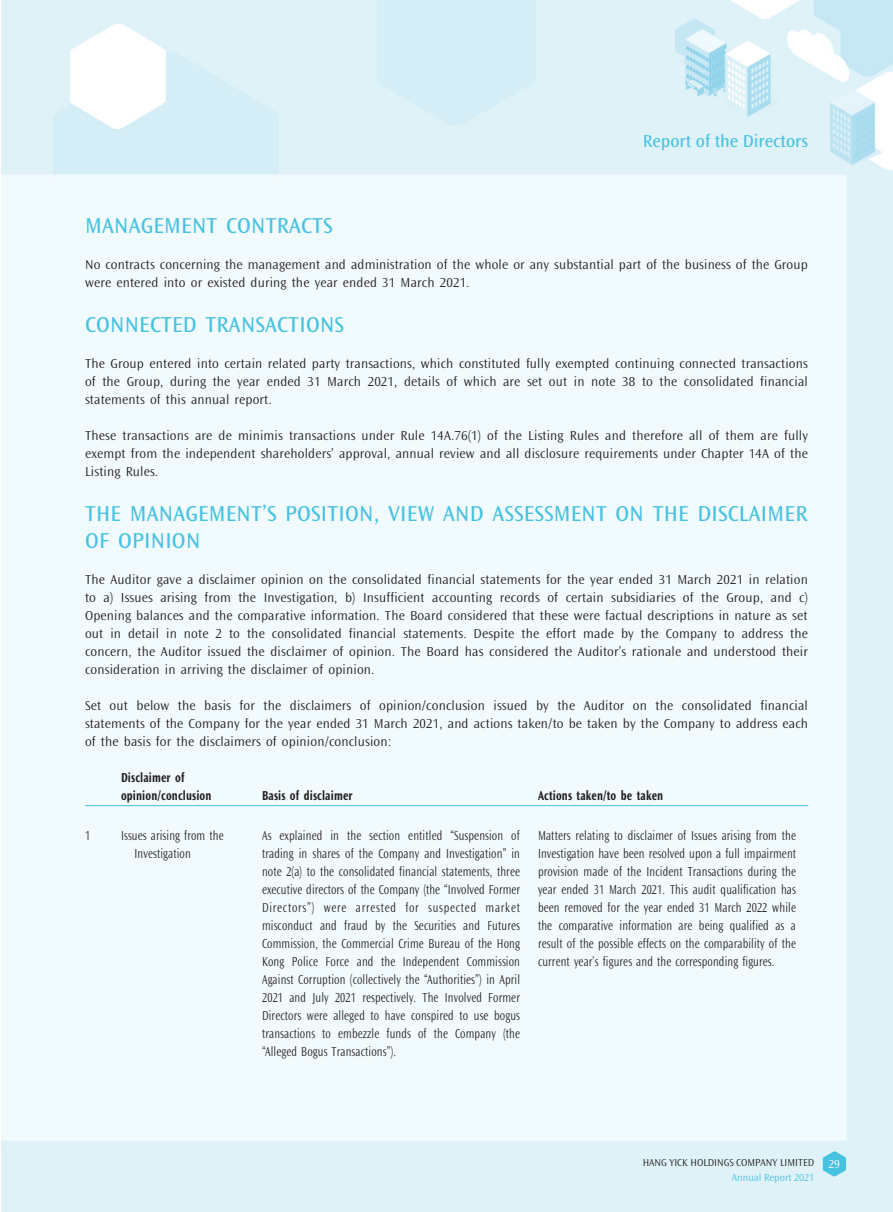
<style>
.page{position:relative;width:893px;height:1212px;background:#fff}
.page>*{position:absolute;margin:0;border:0;box-sizing:border-box;transform-origin:0 0}
._03_H1{font:22.5px/27px "Ocean Sans Std";letter-spacing:.01em;color:#47c2e1}
.t1{font:18px "Ocean Sans Std";color:#47c2e1}
._01_Body_Text{font:300 13.5px/18px "Ocean Sans Std";letter-spacing:.01em;color:#231f20;text-align:justify}
._01_Body_Text-2{font:300 13.5px/18px "Ocean Sans Std";letter-spacing:.01em;color:#231f20;text-align:justify;scale:.8 1}
._01_Body_Text-3{font:700 13.5px "Ocean Sans Std";letter-spacing:.015em;color:#231f20;scale:.8 1}
.t2{font:300 12px "Ocean Sans Std";color:#fff}
.t3{font:300 10.5px "Ocean Sans Std";color:#231f20}
.t4{font:300 10.5px "Ocean Sans Std";color:#47c2e1}
</style>
<div class="page">
<svg style="left:823px;top:1151px;width:23px;height:25px"></svg>
<hr style="left:85px;top:805px;width:36px;height:1px;background:#47c2e1">
<hr style="left:121px;top:805px;width:141px;height:1px;background:#47c2e1">
<hr style="left:262px;top:805px;width:276px;height:1px;background:#47c2e1">
<hr style="left:538px;top:805px;width:270px;height:1px;background:#47c2e1">
<h2 class="t1" style="left:643px;top:131px;width:167px">Report of the Directors</h2>
<p class="_03_H1" style="left:85px;top:212px;width:249px">MANAGEMENT CONTRACTS</p>
<p class="_01_Body_Text" style="left:85px;top:255px;width:724px">No contracts concerning the management and administration of the whole or any substantial part of the business of the Group were entered into or existed during the year ended 31 March 2021.</p>
<p class="_03_H1" style="left:85px;top:311px;width:260px">CONNECTED TRANSACTIONS</p>
<p class="_01_Body_Text" style="left:85px;top:354px;width:724px">The Group entered into certain related party transactions, which constituted fully exempted continuing connected transactions of the Group, during the year ended 31 March 2021, details of which are set out in note 38 to the consolidated financial statements of this annual report.</p>
<p class="_01_Body_Text" style="left:85px;top:426px;width:724px">These transactions are de minimis transactions under Rule 14A.76(1) of the Listing Rules and therefore all of them are fully exempt from the independent shareholders’ approval, annual review and all disclosure requirements under Chapter 14A of the Listing Rules.</p>
<p class="_03_H1" style="left:85px;top:500px;width:724px">THE MANAGEMENT’S POSITION, VIEW AND ASSESSMENT ON THE DISCLAIMER<br>OF OPINION</p>
<p class="_01_Body_Text" style="left:85px;top:570px;width:724px">The Auditor gave a disclaimer opinion on the consolidated financial statements for the year ended 31 March 2021 in relation to a) Issues arising from the Investigation, b) Insufficient accounting records of certain subsidiaries of the Group, and c)<br>Opening balances and the comparative information. The Board considered that these were factual descriptions in nature as set out in detail in note 2 to the consolidated financial statements. Despite the effort made by the Company to address the concern, the Auditor issued the disclaimer of opinion. The Board has considered the Auditor’s rationale and understood their consideration in arriving the disclaimer of opinion.</p>
<p class="_01_Body_Text" style="left:85px;top:696px;width:724px">Set out below the basis for the disclaimers of opinion/conclusion issued by the Auditor on the consolidated financial statements of the Company for the year ended 31 March 2021, and actions taken/to be taken by the Company to address each of the basis for the disclaimers of opinion/conclusion:</p>
<p class="_01_Body_Text-3" style="left:121px;top:770px;width:81px">Disclaimer of</p>
<p class="_01_Body_Text-3" style="left:121px;top:788px;width:114px">opinion/conclusion</p>
<p class="_01_Body_Text-3" style="left:262px;top:788px;width:115px">Basis of disclaimer</p>
<p class="_01_Body_Text-3" style="left:538px;top:788px;width:158px">Actions taken/to be taken</p>
<p class="_01_Body_Text-2" style="left:85px;top:827px;width:8px">1</p>
<p class="_01_Body_Text-2" style="left:135px;top:827px;width:113px;text-indent:-14px">Issues arising from the<br>Investigation</p>
<p class="_01_Body_Text-2" style="left:262px;top:827px;width:324px">As explained in the section entitled “Suspension of trading in shares of the Company and Investigation” in note 2(a) to the consolidated financial statements, three executive directors of the Company (the “Involved Former Directors”) were arrested for suspected market misconduct and fraud by the Securities and Futures Commission, the Commercial Crime Bureau of the Hong Kong Police Force and the Independent Commission Against Corruption (collectively the “Authorities”) in April 2021 and July 2021 respectively. The Involved Former Directors were alleged to have conspired to use bogus transactions to embezzle funds of the Company (the “Alleged Bogus Transactions”).</p>
<p class="_01_Body_Text-2" style="left:538px;top:827px;width:324px">Matters relating to disclaimer of Issues arising from the Investigation have been resolved upon a full impairment provision made of the Incident Transactions during the year ended 31 March 2021. This audit qualification has been removed for the year ended 31 March 2022 while the comparative information are being qualified as a result of the possible effects on the comparability of the current year’s figures and the corresponding figures.</p>
<p class="t3" style="left:643px;top:1156px;width:173px">HANG YICK HOLDINGS COMPANY LIMITED</p>
<p class="t4" style="left:732px;top:1171px;width:84px">Annual Report 2021</p>
<p class="t2" style="left:828px;top:1157px;width:13px">29</p>
</div>
